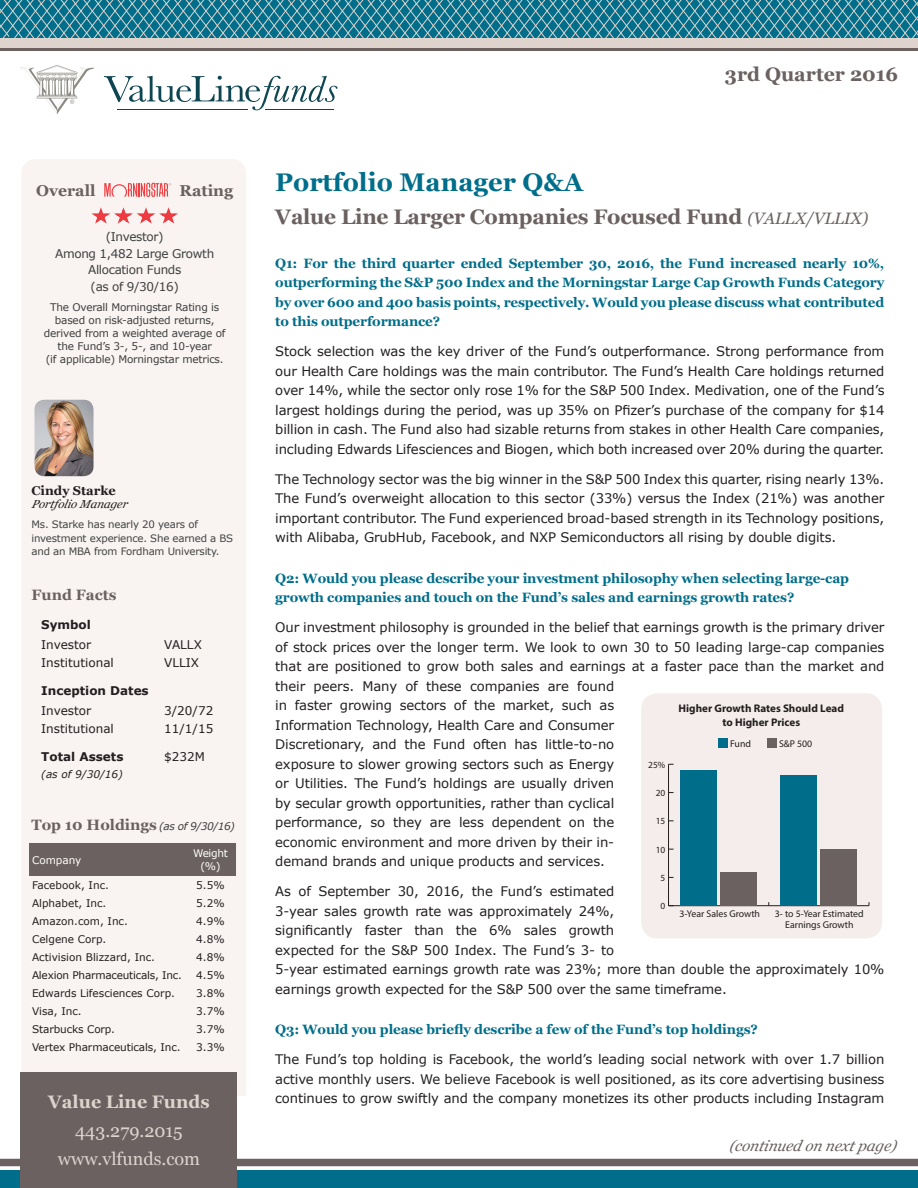
<style>
.page{position:relative;width:918px;height:1188px;background:#fff}
.page>*{position:absolute;margin:0;border:0;box-sizing:border-box;transform-origin:0 0}
.t1{font:700 25.5px "Georgia";color:#006e8a}
.t2{font:700 21px "Georgia";letter-spacing:-.01em;color:#6a6160}
.t3{font:700 19.5px "Georgia";color:#6a6160}
.t4{font:18px "Georgia";color:#dfd4cd}
.t5{font:700 18px "Georgia";color:#dfd4cd}
.t6{font:700 15.75px "Vani";color:#6a6160}
.t7{font:700 15px "Georgia";color:#6a6160}
.t8{font:italic 15px "Georgia";color:#6a6160}
.t9{font:700 13.5px/19.5px "Georgia";letter-spacing:-.01em;color:#006e8a;text-align:justify}
.t10{font:13.2px/19.5px "Verdana";letter-spacing:-.01em;color:#231f20;text-align:justify}
.t11{font:700 12.75px "Georgia";color:#231f20}
.t12{font:12px "Verdana";color:#231f20}
.t13{font:12px/16.5px "Verdana";letter-spacing:-.03em;color:#3e3e3f;text-align:center}
.t14{font:700 12px "Verdana";color:#231f20}
.t15{font:italic 11.55px "Georgia";color:#231f20}
.t16{font:700 11.1px/13.4px "Myriad Pro";color:#231f20;text-align:center}
.t17{font:10.5px "Verdana";color:#231f20}
.t18{font:10.5px/13.2px "Verdana";letter-spacing:-.02em;color:#3e3e3f;text-align:center}
.t19{font:10.5px "Verdana";letter-spacing:-.02em;color:#231f20}
.t20{font:10.5px/12.6px "Verdana";letter-spacing:-.01em;color:#fff;text-align:center}
.t21{font:italic 10.5px "Verdana";color:#231f20}
.t22{font:10.2px/13.5px "Verdana";letter-spacing:-.02em;color:#414243}
.t23{font:9.9px/11.9px "Myriad Pro";color:#231f20;text-align:center}
.t24{font:9.45px "Myriad Pro";color:#231f20}
.s1{font-family:"Verdana";font-weight:400;font-style:italic;font-size:10.5px;color:#3e3e3f}
.s2{font-weight:400;font-style:italic;font-size:16.5px}
</style>
<div class="page">
<div style="left:0;top:1170px;width:918px;height:18px;background:#006e8a"></div>
<div style="left:0;top:1159px;width:918px;height:7px;background:#6a6160"></div>
<div style="left:22px;top:159px;width:224px;height:936px;background:#f9f4f2"></div>
<img style="left:34px;top:400px;width:60px;height:76px">
<div style="left:29px;top:843px;width:207px;height:33px;background:#6a6160"></div>
<svg style="left:20px;top:65px;width:74px;height:49px"></svg>
<svg style="left:104px;top:76px;width:233px;height:34px"></svg>
<hr style="left:117px;top:109px;width:131px;height:1px;background:#0d4551">
<hr style="left:266px;top:109px;width:68px;height:1px;background:#0d4551">
<svg style="left:0;top:0;width:918px;height:39px"></svg>
<div style="left:0;top:39px;width:918px;height:9px;background:#dfd4cd"></div>
<hr style="left:0;top:48px;width:918px;height:3px;background:#6a6160">
<div style="left:21px;top:1072px;width:216px;height:116px;background:#6a6160"></div>
<svg style="left:104px;top:183px;width:67px;height:14px"></svg>
<svg style="left:89px;top:205px;width:92px;height:21px"></svg>
<div style="left:641px;top:693px;width:241px;height:245px;background:#f4edeb;border-radius:16px"></div>
<div style="left:767px;top:739px;width:10px;height:9px;background:#6a6160"></div>
<div style="left:719px;top:739px;width:9px;height:9px;background:#006e8a"></div>
<hr style="left:669px;top:905px;width:200px;height:1px;background:#231f20">
<hr style="left:668px;top:764px;width:1px;height:142px;background:#231f20">
<div style="left:721px;top:872px;width:36px;height:34px;background:#6a6160"></div>
<div style="left:821px;top:849px;width:36px;height:57px;background:#6a6160"></div>
<div style="left:681px;top:770px;width:36px;height:136px;background:#006e8a"></div>
<div style="left:781px;top:776px;width:36px;height:130px;background:#006e8a"></div>
<p class="t6" style="left:36px;top:181px;width:61px">Overall</p>
<p class="t6" style="left:180px;top:181px;width:55px">Rating</p>
<p class="t13" style="left:106px;top:228px;width:59px">(Investor)</p>
<p class="t13" style="left:55px;top:245px;width:161px">Among 1,482 Large Growth<br>Allocation Funds</p>
<p class="t13" style="left:91px;top:278px;width:90px">(as of 9/30/16)</p>
<p class="t18" style="left:44px;top:300px;width:183px">The Overall Morningstar Rating is based on risk-adjusted returns, derived from a weighted average of the Fund’s 3-, 5-, and 10-year</p>
<p class="t18" style="left:46px;top:353px;width:179px">(if applicable) Morningstar metrics.</p>
<p class="t11" style="left:32px;top:482px;width:86px">Cindy Starke</p>
<p class="t15" style="left:32px;top:497px;width:100px">Portfolio Manager</p>
<p class="t22" style="left:32px;top:518px;width:203px">Ms. Starke has nearly 20 years of investment experience. She earned a BS and an MBA from Fordham University.</p>
<p class="t7" style="left:32px;top:585px;width:86px">Fund Facts</p>
<p class="t14" style="left:41px;top:617px;width:51px">Symbol</p>
<p class="t12" style="left:41px;top:636px;width:52px">Investor</p>
<p class="t12" style="left:41px;top:654px;width:74px">Institutional</p>
<p class="t14" style="left:41px;top:682px;width:109px">Inception Dates</p>
<p class="t12" style="left:41px;top:702px;width:52px">Investor</p>
<p class="t12" style="left:41px;top:720px;width:74px">Institutional</p>
<p class="t14" style="left:41px;top:748px;width:84px">Total Assets</p>
<p class="t21" style="left:41px;top:767px;width:83px">(as of 9/30/16)</p>
<p class="t12" style="left:164px;top:636px;width:39px">VALLX</p>
<p class="t12" style="left:164px;top:654px;width:36px">VLLIX</p>
<p class="t12" style="left:164px;top:702px;width:51px">3/20/72</p>
<p class="t12" style="left:164px;top:720px;width:51px">11/1/15</p>
<p class="t12" style="left:164px;top:749px;width:42px">$232M</p>
<p class="t7" style="left:32px;top:815px;width:205px">Top 10 Holdings <span class="s1">(as of 9/30/16)</span></p>
<p class="t20" style="left:32px;top:853px;width:51px">Company</p>
<p class="t20" style="left:193px;top:847px;width:36px">Weight (%)</p>
<p class="t17" style="left:32px;top:878px;width:78px">Facebook, Inc.</p>
<p class="t17" style="left:196px;top:878px;width:30px">5.5%</p>
<p class="t17" style="left:32px;top:896px;width:76px">Alphabet, Inc.</p>
<p class="t17" style="left:196px;top:896px;width:30px">5.2%</p>
<p class="t17" style="left:32px;top:914px;width:97px">Amazon.com, Inc.</p>
<p class="t17" style="left:196px;top:914px;width:30px">4.9%</p>
<p class="t17" style="left:32px;top:932px;width:76px">Celgene Corp.</p>
<p class="t17" style="left:196px;top:932px;width:30px">4.8%</p>
<p class="t17" style="left:32px;top:950px;width:125px">Activision Blizzard, Inc.</p>
<p class="t17" style="left:196px;top:950px;width:30px">4.8%</p>
<p class="t19" style="left:32px;top:968px;width:151px">Alexion Pharmaceuticals, Inc.</p>
<p class="t17" style="left:196px;top:968px;width:30px">4.5%</p>
<p class="t17" style="left:32px;top:986px;width:144px">Edwards Lifesciences Corp.</p>
<p class="t17" style="left:196px;top:986px;width:30px">3.8%</p>
<p class="t17" style="left:32px;top:1004px;width:51px">Visa, Inc.</p>
<p class="t17" style="left:196px;top:1004px;width:30px">3.7%</p>
<p class="t17" style="left:32px;top:1022px;width:85px">Starbucks Corp.</p>
<p class="t17" style="left:196px;top:1022px;width:30px">3.7%</p>
<p class="t17" style="left:32px;top:1040px;width:150px">Vertex Pharmaceuticals, Inc.</p>
<p class="t17" style="left:196px;top:1040px;width:30px">3.3%</p>
<p class="t5" style="left:48px;top:1091px;width:163px">Value Line Funds</p>
<p class="t4" style="left:75px;top:1120px;width:109px">443.279.2015</p>
<p class="t4" style="left:58px;top:1148px;width:144px">www.vlfunds.com</p>
<p class="t3" style="left:725px;top:62px;width:175px">3rd Quarter 2016</p>
<p class="t1" style="left:275px;top:166px;width:309px">Portfolio Manager Q&amp;A</p>
<p class="t2" style="left:275px;top:203px;width:595px">Value Line Larger Companies Focused Fund <span class="s2">(VALLX/VLLIX)</span></p>
<p class="t9" style="left:275px;top:253px;width:611px">Q1: For the third quarter ended September 30, 2016, the Fund increased nearly 10%, outperforming the S&amp;P 500 Index and the Morningstar Large Cap Growth Funds Category by over 600 and 400 basis points, respectively. Would you please discuss what contributed to this outperformance?</p>
<p class="t10" style="left:275px;top:341px;width:611px">Stock selection was the key driver of the Fund’s outperformance. Strong performance from our Health Care holdings was the main contributor. The Fund’s Health Care holdings returned over 14%, while the sector only rose 1% for the S&amp;P 500 Index. Medivation, one of the Fund’s largest holdings during the period, was up 35% on Pfizer’s purchase of the company for $14 billion in cash. The Fund also had sizable returns from stakes in other Health Care companies, including Edwards Lifesciences and Biogen, which both increased over 20% during the quarter.</p>
<p class="t10" style="left:275px;top:469px;width:611px">The Technology sector was the big winner in the S&amp;P 500 Index this quarter, rising nearly 13%.<br>The Fund’s overweight allocation to this sector (33%) versus the Index (21%) was another important contributor. The Fund experienced broad-based strength in its Technology positions, with Alibaba, GrubHub, Facebook, and NXP Semiconductors all rising by double digits.</p>
<p class="t9" style="left:275px;top:568px;width:575px">Q2: Would you please describe your investment philosophy when selecting large-cap growth companies and touch on the Fund’s sales and earnings growth rates?</p>
<p class="t10" style="left:275px;top:617px;width:611px;text-align:left">Our investment philosophy is grounded in the belief that earnings growth is the primary driver of stock prices over the longer term. We look to own 30 to 50 leading large-cap companies that are positioned to grow both sales and earnings at a faster pace than the market and their peers. Many of these companies are found<br>in faster growing sectors of the market, such as<br>Information Technology, Health Care and Consumer<br>Discretionary, and the Fund often has little-to-no<br>exposure to slower growing sectors such as Energy<br>or Utilities. The Fund’s holdings are usually driven<br>by secular growth opportunities, rather than cyclical<br>performance, so they are less dependent on the<br>economic environment and more driven by their in-<br>demand brands and unique products and services.</p>
<p class="t10" style="left:275px;top:881px;width:611px;text-align:left">As of September 30, 2016, the Fund’s estimated<br>3-year sales growth rate was approximately 24%,<br>significantly faster than the 6% sales growth<br>expected for the S&amp;P 500 Index. The Fund’s 3- to<br>5-year estimated earnings growth rate was 23%; more than double the approximately 10% earnings growth expected for the S&amp;P 500 over the same timeframe.</p>
<p class="t9" style="left:275px;top:1020px;width:484px">Q3: Would you please briefly describe a few of the Fund’s top holdings?</p>
<p class="t10" style="left:275px;top:1049px;width:611px">The Fund’s top holding is Facebook, the world’s leading social network with over 1.7 billion active monthly users. We believe Facebook is well positioned, as its core advertising business continues to grow swiftly and the company monetizes its other products including Instagram</p>
<p class="t16" style="left:679px;top:702px;width:167px">Higher Growth Rates Should Lead to Higher Prices</p>
<p class="t23" style="left:730px;top:737px;width:22px">Fund</p>
<p class="t23" style="left:779px;top:737px;width:35px">S&amp;P 500</p>
<p class="t24" style="left:648px;top:759px;width:19px">25%</p>
<p class="t24" style="left:656px;top:787px;width:11px">20</p>
<p class="t24" style="left:656px;top:815px;width:11px">15</p>
<p class="t24" style="left:656px;top:844px;width:11px">10</p>
<p class="t24" style="left:661px;top:872px;width:6px">5</p>
<p class="t24" style="left:661px;top:900px;width:6px">0</p>
<p class="t23" style="left:679px;top:907px;width:82px">3-Year Sales Growth</p>
<p class="t23" style="left:775px;top:907px;width:90px">3- to 5-Year Estimated<br>Earnings Growth</p>
<p class="t8" style="left:729px;top:1136px;width:169px">(continued on nextpage)</p>
</div>
